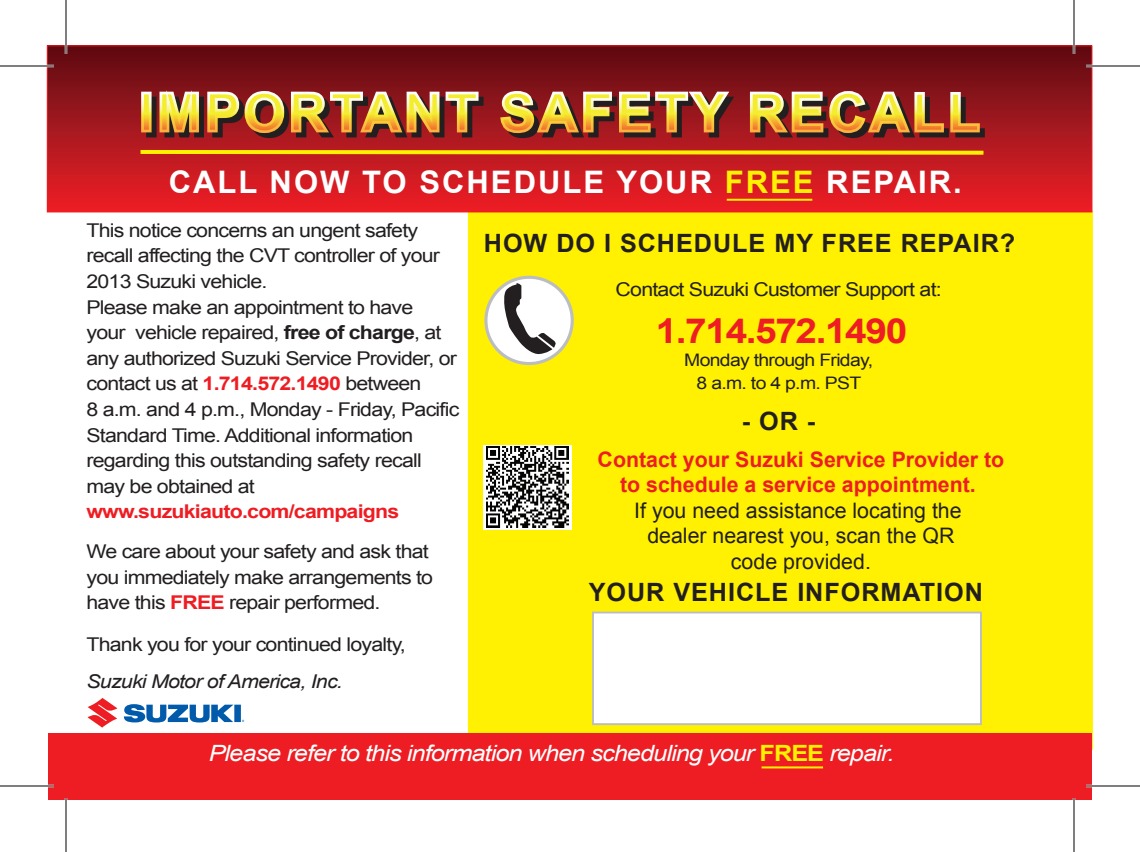
<style>
.page{position:relative;width:1140px;height:852px;background:#fff}
.page>*{position:absolute;margin:0;border:0;box-sizing:border-box;transform-origin:0 0}
.t1{font:700 34.6px "Arial";letter-spacing:-.035em;color:#ee1d23;scale:1.12 1}
.t2{font:700 31px "Arial";letter-spacing:.065em;color:#fff}
.t3{font:700 25.2px "Arial";letter-spacing:.04em;color:#231f20}
.t4{font:italic 22.4px "Arial";letter-spacing:-.035em;color:#fff;scale:1.12 1}
.t5{font:21.4px/25.6px "Arial";color:#231f20;text-align:center}
.t6{font:700 21.4px/25.6px "Arial";color:#ee1d23;text-align:center}
.t7{font:19px/25.6px "Arial";letter-spacing:-.035em;color:#231f20;scale:1.12 1}
.t8{font:700 19px "Arial";letter-spacing:-.035em;color:#ee1d23;scale:1.12 1}
.t9{font:italic 19px "Arial";letter-spacing:-.035em;color:#231f20;scale:1.12 1}
.t10{font:17.2px/23.2px "Arial";letter-spacing:-.035em;color:#231f20;text-align:center;scale:1.12 1}
.s1{color:#fff101}
.s2{font-weight:700}
.s3{font-weight:700;color:#ee1d23}
.s4{font-weight:700;font-style:normal;color:#fff101}
</style>
<div class="page">
<div style="left:468px;top:211px;width:625px;height:539px;background:#fff101;border:2px solid #fff101"></div>
<div style="left:47px;top:46px;width:1045px;height:166px;background:linear-gradient(to bottom,#5c0c13,#ee2027)"></div>
<div style="left:47px;top:45px;width:1045px;height:167px;border:1px solid #ee1d23"></div>
<div style="left:48px;top:733px;width:1043px;height:66px;background:#ee1d23"></div>
<svg style="left:137px;top:148px;width:850px;height:9px;background:#d87912"></svg>
<div style="left:146px;top:97px;width:11px;height:40px;background:#231f20;border:3px solid #231f20"></div>
<svg style="left:145px;top:96px;width:3px;height:32px"></svg>
<div style="left:141px;top:92px;width:11px;height:40px;border:3px solid #fff"></div>
<svg style="left:158px;top:79px;width:327px;height:61px;background:#a56137"></svg>
<svg style="left:499px;top:89px;width:238px;height:51px;background:#a9673c"></svg>
<svg style="left:749px;top:90px;width:237px;height:50px;background:#a96738"></svg>
<svg style="left:484px;top:445px;width:88px;height:84px"></svg>
<img style="left:486px;top:447px;width:82px;height:81px">
<hr style="left:727px;top:199px;width:85px;height:2px;background:#fff101">
<svg style="left:486px;top:277px;width:86px;height:87px;background:#f5f6f6"></svg>
<div style="left:484px;top:276px;width:90px;height:89px;border:3px solid #bcbdc0;border-radius:50%"></div>
<svg style="left:503px;top:283px;width:53px;height:72px;background:#b9b7b8"></svg>
<svg style="left:88px;top:698px;width:29px;height:30px"></svg>
<svg style="left:124px;top:704px;width:120px;height:19px"></svg>
<div style="left:592px;top:612px;width:390px;height:113px;background:#fff;border:2px solid #bcbdc0"></div>
<hr style="left:762px;top:766px;width:61px;height:2px;background:#fff101">
<hr style="left:0;top:65px;width:54px;height:2px;background:#fff">
<hr style="left:1086px;top:65px;width:54px;height:2px;background:#fff">
<hr style="left:0;top:785px;width:54px;height:2px;background:#fff">
<hr style="left:1086px;top:785px;width:54px;height:2px;background:#fff">
<hr style="left:65px;top:0;width:2px;height:54px;background:#fff">
<hr style="left:65px;top:798px;width:2px;height:54px;background:#fff">
<hr style="left:1073px;top:0;width:2px;height:54px;background:#fff">
<hr style="left:1073px;top:798px;width:2px;height:54px;background:#fff">
<hr style="left:0;top:66px;width:54px;height:1px;background:#000">
<hr style="left:1086px;top:66px;width:54px;height:1px;background:#000">
<hr style="left:0;top:786px;width:54px;height:1px;background:#000">
<hr style="left:1086px;top:786px;width:54px;height:1px;background:#000">
<hr style="left:66px;top:0;width:1px;height:54px;background:#000">
<hr style="left:66px;top:798px;width:1px;height:54px;background:#000">
<hr style="left:1074px;top:0;width:1px;height:54px;background:#000">
<hr style="left:1074px;top:798px;width:1px;height:54px;background:#000">
<h2 class="t2" style="left:169px;top:161px;width:795px">CALL NOW TO SCHEDULE YOUR <span class="s1">FREE</span> REPAIR.</h2>
<p class="t7" style="left:86px;top:217px;width:334px">This notice concerns an ungent safety recall affecting the CVT controller of your 2013 Suzuki vehicle.<br>Please make an appointment to have<br>your vehicle repaired, <span class="s2">free of charge</span>, at any authorized Suzuki Service Provider, or contact us at <span class="s3">1.714.572.1490</span> between<br>8 a.m. and 4 p.m., Monday - Friday, Pacific Standard Time. Additional information regarding this outstanding safety recall may be obtained at</p>
<p class="t8" style="left:86px;top:499px;width:281px">www.suzukiauto.com/campaigns</p>
<p class="t7" style="left:86px;top:539px;width:311px">We care about your safety and ask that you immediately make arrangements to have this <span class="s3">FREE</span> repair performed.</p>
<p class="t7" style="left:86px;top:632px;width:287px">Thank you for your continued loyalty,</p>
<p class="t9" style="left:86px;top:669px;width:230px">Suzuki Motor of America, Inc.</p>
<h3 class="t3" style="left:484px;top:226px;width:533px">HOW DO I SCHEDULE MY FREE REPAIR?</h3>
<p class="t7" style="left:616px;top:277px;width:293px">Contact Suzuki Customer Support at:</p>
<h1 class="t1" style="left:656px;top:308px;width:226px">1.714.572.1490</h1>
<p class="t10" style="left:684px;top:349px;width:170px">Monday through Friday,<br>8 a.m. to 4 p.m. PST</p>
<h3 class="t3" style="left:742px;top:405px;width:75px">- OR -</h3>
<p class="t6" style="left:598px;top:447px;width:408px">Contact your Suzuki Service Provider to to schedule a service appointment.</p>
<p class="t5" style="left:634px;top:498px;width:329px">If you need assistance locating the dealer nearest you, scan the QR code provided.</p>
<h3 class="t3" style="left:589px;top:575px;width:396px">YOUR VEHICLE INFORMATION</h3>
<p class="t4" style="left:209px;top:738px;width:614px">Please refer to this information when scheduling your <span class="s4">FREE</span> repair.</p>
</div>
